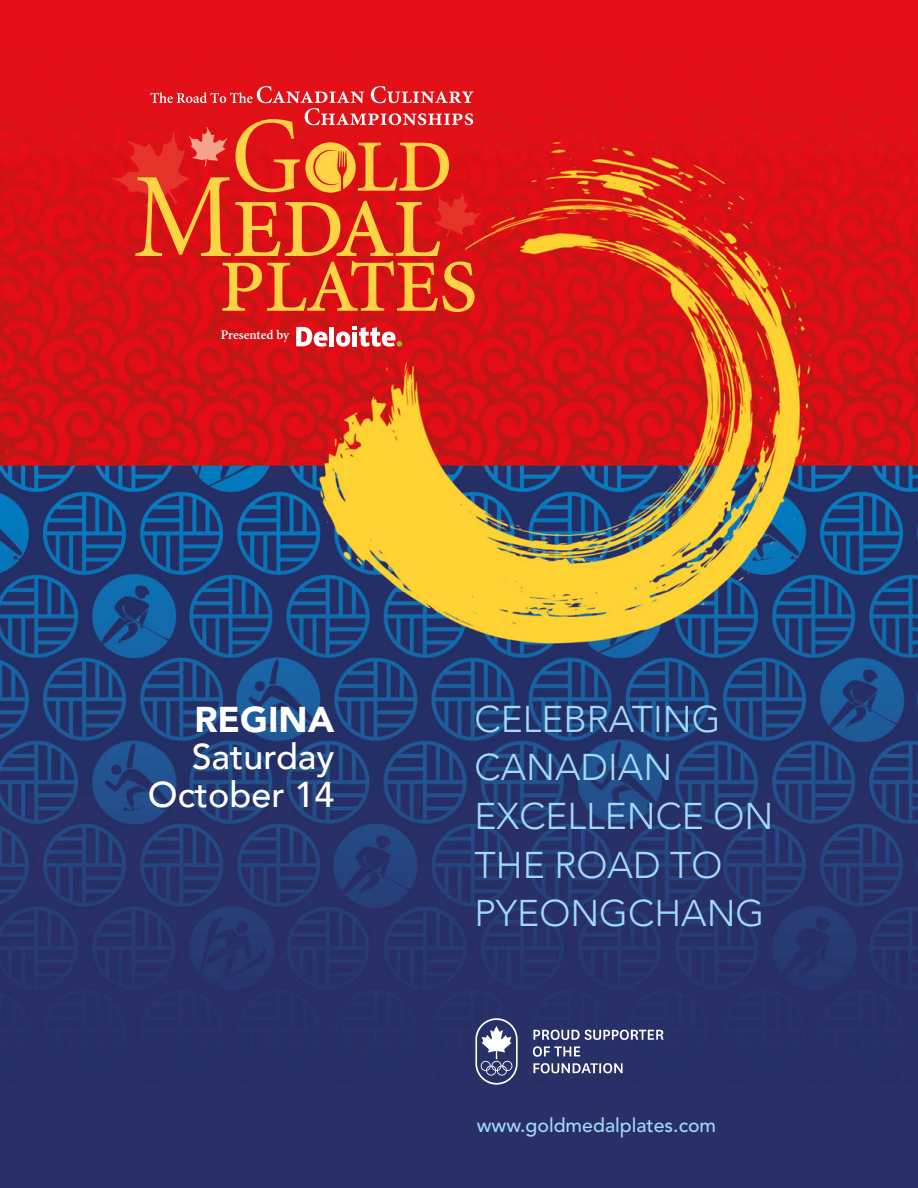
<style>
.page{position:relative;width:918px;height:1188px;background:#fff}
.page>*{position:absolute;margin:0;border:0;box-sizing:border-box;transform-origin:0 0}
.t1{font:300 37.2px/48.6px "Avenir";color:#a1daf8}
.t2{font:500 35.85px/37.5px "Avenir";color:#fff;text-align:right}
.t3{font:900 35.85px "Avenir";color:#fff}
.t4{font:500 19.5px "Avenir LT Std";color:#a1daf8}
.t5{font:600 13.2px "Minion";color:#fff}
</style>
<div class="page">
<img style="left:0;top:0;width:918px;height:1188px">
<img style="left:463px;top:1009px;width:212px;height:85px">
<div style="left:329px;top:327px;width:5px;height:19px;background:#fff"></div>
<svg style="left:336px;top:327px;width:66px;height:20px"></svg>
<svg style="left:296px;top:327px;width:31px;height:20px"></svg>
<svg style="left:111px;top:86px;width:371px;height:226px;background:#e23924"></svg>
<p class="t5" style="left:221px;top:328px;width:70px">Presented by</p>
<p class="t3" style="left:194px;top:689px;width:142px">REGINA</p>
<p class="t2" style="left:148px;top:736px;width:188px">Saturday<br>October 14</p>
<p class="t1" style="left:475px;top:695px;width:300px">CELEBRATING<br>CANADIAN<br>EXCELLENCE ON<br>THE ROAD TO<br>PYEONGCHANG</p>
<p class="t4" style="left:477px;top:1114px;width:241px">www.goldmedalplates.com</p>
</div>
